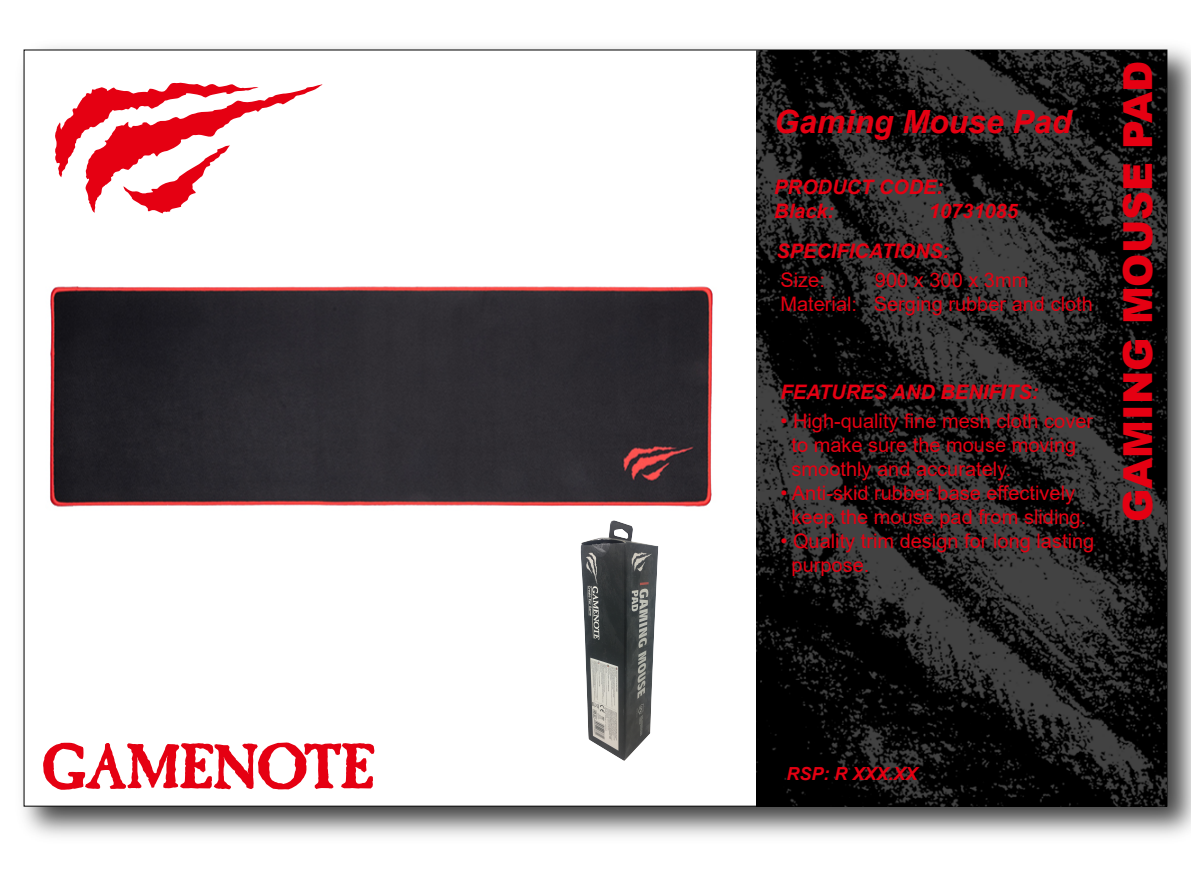
<style>
.page{position:relative;width:1191px;height:874px;background:#fff}
.page>*{position:absolute;margin:0;border:0;box-sizing:border-box;transform-origin:0 0}
.t1{font:900 40px "Arial";color:#e50012}
.t2{font:italic 700 32px "Arial";color:#e50012}
.t3{font:20px/24px "Arial";color:#e50012}
.t4{font:italic 700 20px/24px "Arial";color:#e50012}
.t5{font:italic 700 18px "Arial";color:#e50012}
</style>
<div class="page">
<img style="left:22px;top:46px;width:1169px;height:791px">
<div style="left:24px;top:50px;width:1143px;height:757px;background:#fff;border:1px solid #000"></div>
<img style="left:756px;top:50px;width:410px;height:756px">
<svg style="left:55px;top:82px;width:267px;height:132px"></svg>
<svg style="left:43px;top:743px;width:331px;height:47px"></svg>
<img style="left:50px;top:286px;width:663px;height:221px">
<img style="left:580px;top:520px;width:79px;height:241px">
<h2 class="t2" style="left:774px;top:100px;width:298px">Gaming Mouse Pad</h2>
<p class="t4" style="left:774px;top:176px;width:170px">PRODUCT CODE:<br>Black:</p>
<p class="t4" style="left:776px;top:192px;width:243px;line-height:40px;text-indent:152px">10731085<br>SPECIFICATIONS:</p>
<p class="t3" style="left:780px;top:268px;width:46px">Size:</p>
<p class="t3" style="left:780px;top:268px;width:314px;text-indent:94px">900 x 300 x 3mm<br>Material: Serging rubber and cloth</p>
<p class="t4" style="left:780px;top:381px;width:259px">FEATURES AND BENIFITS:</p>
<p class="t3" style="left:791px;top:409px;width:303px;text-indent:-11px">• High-quality fine mesh cloth cover to make sure the mouse moving smoothly and accurately.</p>
<p class="t3" style="left:780px;top:481px;width:307px;text-align:center">• Anti-skid rubber base effectively keep the mouse pad from sliding.</p>
<p class="t3" style="left:791px;top:529px;width:304px;text-indent:-11px">• Quality trim design for long lasting purpose.</p>
<h1 class="t1" style="left:1108px;top:522px;width:463px;rotate:-90deg">GAMING MOUSE PAD</h1>
<p class="t5" style="left:786px;top:762px;width:133px">RSP: R XXX.XX</p>
</div>
